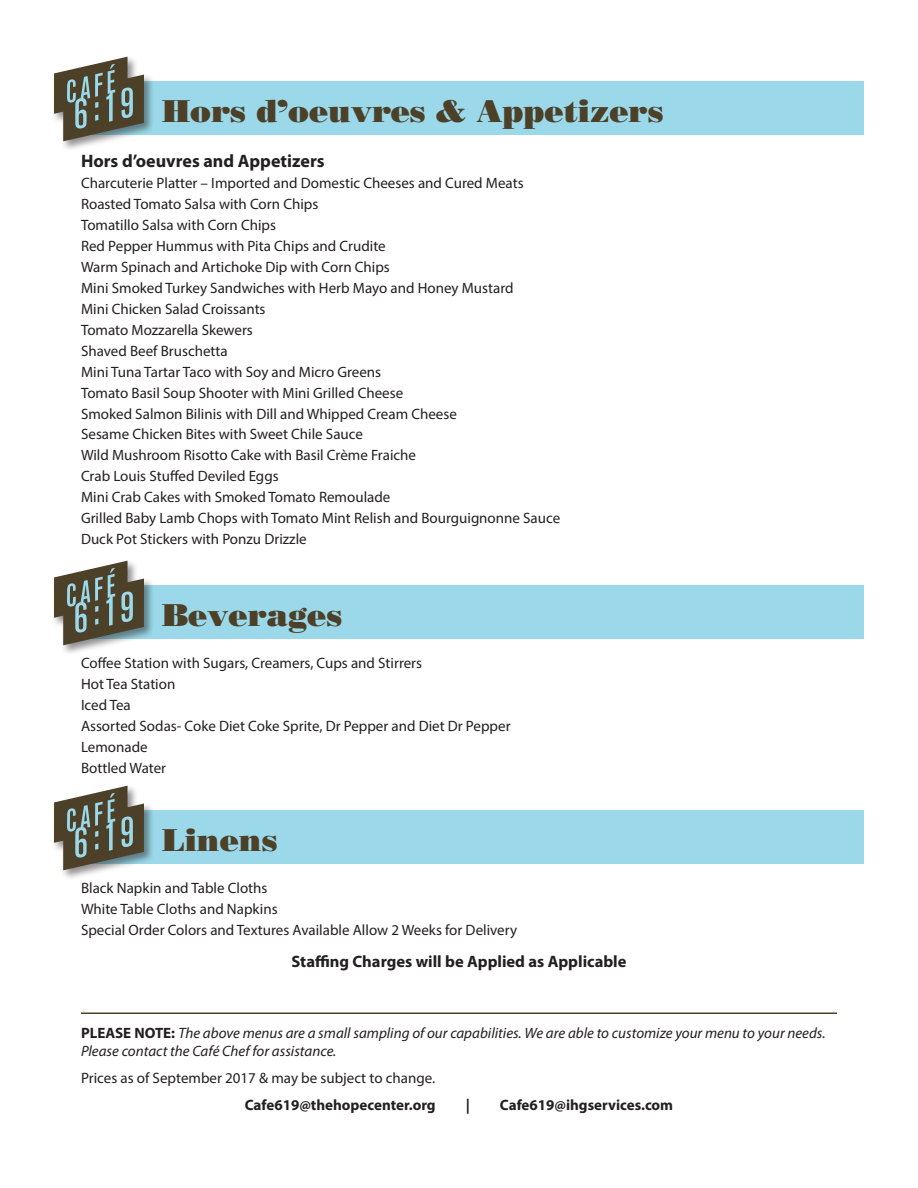
<style>
.page{position:relative;width:918px;height:1188px;background:#fff}
.page>*{position:absolute;margin:0;border:0;box-sizing:border-box;transform-origin:0 0}
.t1{font:31.5px "Bodoni Poster";color:#4d4028}
.t2{font:700 18px "Myriad Pro";color:#231f20}
.t3{font:700 16.5px "Myriad Pro";color:#231f20}
.t4{font:15px/21px "Myriad Pro";color:#231f20}
.t5{font:italic 15px/18px "Myriad Pro";color:#231f20}
.t6{font:700 15px "Myriad Pro";color:#231f20}
.s1{font-weight:700;font-style:normal}
</style>
<div class="page">
<div style="left:81px;top:81px;width:783px;height:54px;background:#9bd9ea"></div>
<div style="left:81px;top:585px;width:783px;height:54px;background:#9bd9ea"></div>
<div style="left:81px;top:810px;width:783px;height:54px;background:#9bd9ea"></div>
<hr style="left:81px;top:1012px;width:756px;height:2px;background:#4d4028">
<div style="left:52px;top:55px;width:103px;height:97px;background:#231f20;opacity:.5"></div>
<svg style="left:54px;top:57px;width:90px;height:84px"></svg>
<div style="left:52px;top:559px;width:103px;height:97px;background:#231f20;opacity:.5"></div>
<svg style="left:54px;top:561px;width:90px;height:84px"></svg>
<div style="left:52px;top:784px;width:103px;height:97px;background:#231f20;opacity:.5"></div>
<svg style="left:54px;top:786px;width:90px;height:84px"></svg>
<h1 class="t1" style="left:162px;top:91px;width:503px">Hors d’oeuvres &amp; Appetizers</h1>
<p class="t2" style="left:81px;top:149px;width:245px">Hors d’oeuvres and Appetizers</p>
<p class="t4" style="left:81px;top:172px;width:481px">Charcuterie Platter – Imported and Domestic Cheeses and Cured Meats Roasted Tomato Salsa with Corn Chips<br>Tomatillo Salsa with Corn Chips<br>Red Pepper Hummus with Pita Chips and Crudite<br>Warm Spinach and Artichoke Dip with Corn Chips<br>Mini Smoked Turkey Sandwiches with Herb Mayo and Honey Mustard<br>Mini Chicken Salad Croissants<br>Tomato Mozzarella Skewers<br>Shaved Beef Bruschetta<br>Mini Tuna Tartar Taco with Soy and Micro Greens<br>Tomato Basil Soup Shooter with Mini Grilled Cheese<br>Smoked Salmon Bilinis with Dill and Whipped Cream Cheese<br>Sesame Chicken Bites with Sweet Chile Sauce<br>Wild Mushroom Risotto Cake with Basil Crème Fraiche<br>Crab Louis Stuffed Deviled Eggs<br>Mini Crab Cakes with Smoked Tomato Remoulade<br>Grilled Baby Lamb Chops with Tomato Mint Relish and Bourguignonne Sauce Duck Pot Stickers with Ponzu Drizzle</p>
<h1 class="t1" style="left:162px;top:595px;width:182px">Beverages</h1>
<p class="t4" style="left:81px;top:652px;width:431px">Coffee Station with Sugars, Creamers, Cups and Stirrers<br>Hot Tea Station<br>Iced Tea<br>Assorted Sodas- Coke Diet Coke Sprite, Dr Pepper and Diet Dr Pepper<br>Lemonade<br>Bottled Water</p>
<h1 class="t1" style="left:162px;top:820px;width:117px">Linens</h1>
<p class="t4" style="left:81px;top:877px;width:438px">Black Napkin and Table Cloths<br>White Table Cloths and Napkins<br>Special Order Colors and Textures Available Allow 2 Weeks for Delivery</p>
<p class="t3" style="left:291px;top:950px;width:337px">Staffing Charges will be Applied as Applicable</p>
<p class="t5" style="left:81px;top:1024px;width:746px"><span class="s1">PLEASE NOTE:</span> The above menus are a small sampling of our capabilities. We are able to customize your menu to your needs.<br>Please contact the Café Chef for assistance.</p>
<p class="t4" style="left:81px;top:1067px;width:356px">Prices as of September 2017 &amp; may be subject to change.</p>
<p class="t6" style="left:245px;top:1095px;width:192px">Cafe619@thehopecenter.org</p>
<p class="t6" style="left:466px;top:1095px;width:6px">|</p>
<p class="t6" style="left:500px;top:1095px;width:175px">Cafe619@ihgservices.com</p>
</div>
